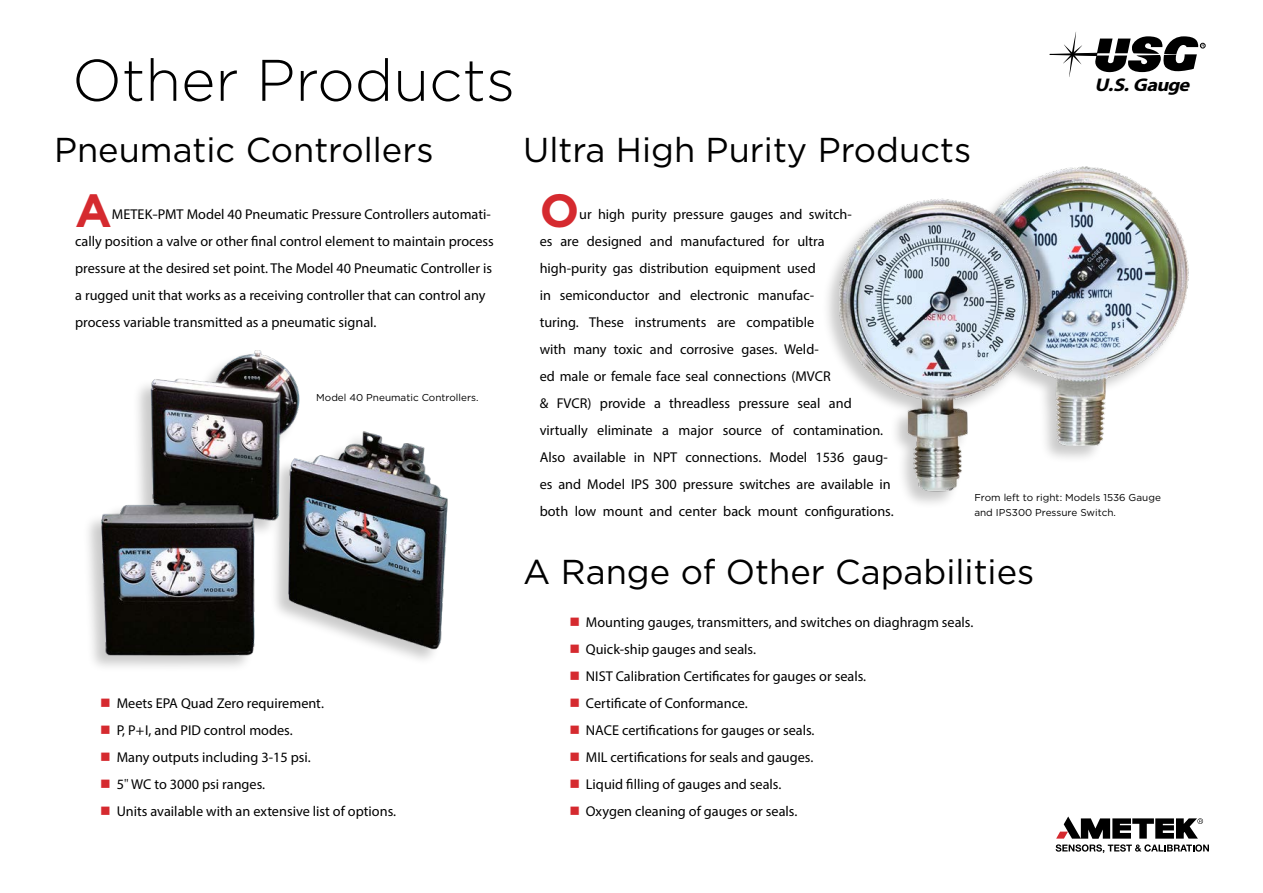
<style>
.page{position:relative;width:1263px;height:893px;background:#fff}
.page>*{position:absolute;margin:0;border:0;box-sizing:border-box;transform-origin:0 0}
.t1{font:300 58.5px "Gotham";color:#000}
.t2{font:700 46.5px "Gotham";color:#d52a2f}
.t3{font:34.5px "Gotham";color:#000}
.t4{font:italic 700 18.45px "Myriad Pro";color:#000;scale:1.11 1}
.t5{font:14.25px/27px "Myriad Pro";color:#000}
.t6{font:10.05px/15px "Gotham";color:#000}
.s1{color:#d52a2f}
.s2{font-family:"Minion Pro"}
</style>
<div class="page">
<img style="left:89px;top:350px;width:359px;height:316px">
<svg style="left:1049px;top:32px;width:156px;height:45px"></svg>
<svg style="left:1056px;top:816px;width:153px;height:37px"></svg>
<img style="left:827px;top:166px;width:362px;height:338px">
<h1 class="t1" style="left:72px;top:43px;width:444px">Other Products</h1>
<h3 class="t3" style="left:54px;top:128px;width:381px">Pneumatic Controllers</h3>
<h3 class="t3" style="left:523px;top:128px;width:449px">Ultra High Purity Products</h3>
<p class="t4" style="left:1094px;top:72px;width:91px">U.S.Gauge</p>
<h2 class="t2" style="left:75px;top:179px;width:38px">A</h2>
<p class="t5" style="left:75px;top:200px;width:420px;text-indent:37px">METEK-PMT Model 40 Pneumatic Pressure Controllers automati&shy;cally position a valve or other final control element to maintain process pressure at the desired set point. The Model 40 Pneumatic Controller is a rugged unit that works as a receiving controller that can control any process variable transmitted as a pneumatic signal.</p>
<p class="t6" style="left:316px;top:390px;width:164px">Model 40 Pneumatic Controllers.</p>
<p class="t5" style="left:100px;top:689px;width:225px"><span class="s1">■</span> Meets EPA Quad Zero requirement.</p>
<p class="t5" style="left:100px;top:716px;width:194px"><span class="s1">■</span> P, P+I, and PID control modes.</p>
<p class="t5" style="left:100px;top:743px;width:212px"><span class="s1">■</span> Many outputs including 3-15 psi.</p>
<p class="t5" style="left:100px;top:770px;width:166px"><span class="s1">■</span> 5<span class="s2">"</span> WC to 3000 psi ranges.</p>
<p class="t5" style="left:100px;top:797px;width:297px"><span class="s1">■</span> Units available with an extensive list of options.</p>
<h2 class="t2" style="left:540px;top:179px;width:41px">O</h2>
<p class="t5" style="left:540px;top:200px;width:356px;text-indent:40px">ur high purity pressure gauges and switch-<br>es are designed and manufactured for ultra high-purity gas distribution equipment used<br>in semiconductor and electronic manufac-<br>turing. These instruments are compatible<br>with many toxic and corrosive gases. Weld-<br>ed male or female face seal connections (MVCR<br>&amp; FVCR) provide a threadless pressure seal and virtually eliminate a major source of contamination.<br>Also available in NPT connections. Model 1536 gaug&shy;es and Model IPS 300 pressure switches are available in both low mount and center back mount configurations.</p>
<p class="t6" style="left:974px;top:489px;width:188px">From left to right: Models 1536 Gauge and IPS300 Pressure Switch.</p>
<h3 class="t3" style="left:523px;top:550px;width:513px">A Range of Other Capabilities</h3>
<p class="t5" style="left:569px;top:608px;width:405px"><span class="s1">■</span> Mounting gauges, transmitters, and switches on diaghragm seals.</p>
<p class="t5" style="left:569px;top:635px;width:188px"><span class="s1">■</span> Quick-ship gauges and seals.</p>
<p class="t5" style="left:569px;top:662px;width:298px"><span class="s1">■</span> NIST Calibration Certificates for gauges or seals.</p>
<p class="t5" style="left:569px;top:689px;width:180px"><span class="s1">■</span> Certificate of Conformance.</p>
<p class="t5" style="left:569px;top:716px;width:247px"><span class="s1">■</span> NACE certifications for gauges or seals.</p>
<p class="t5" style="left:569px;top:743px;width:245px"><span class="s1">■</span> MIL certifications for seals and gauges.</p>
<p class="t5" style="left:569px;top:770px;width:213px"><span class="s1">■</span> Liquid filling of gauges and seals.</p>
<p class="t5" style="left:569px;top:797px;width:229px"><span class="s1">■</span> Oxygen cleaning of gauges or seals.</p>
</div>
